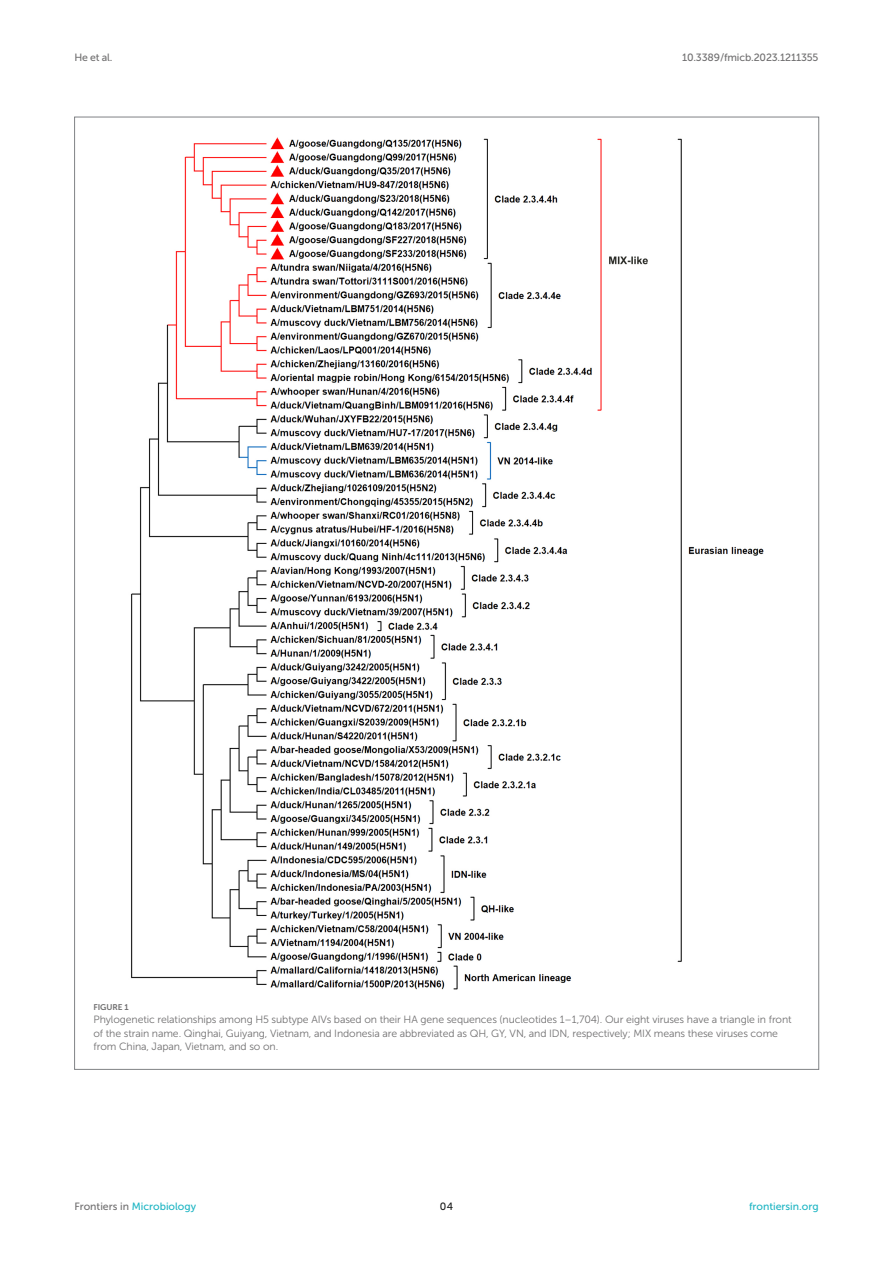
<style>
.page{position:relative;width:893px;height:1263px;background:#fff}
.page>*{position:absolute;margin:0;border:0;box-sizing:border-box;transform-origin:0 0}
.FIG_LEG{font:10.5px/13.5px "Museo Sans 300";letter-spacing:-.01em;color:#706f70}
.t1{font:10.5px "Museo Sans 500";color:#1db5c3}
.t2{font:10.5px "Museo Sans 500";letter-spacing:-.015em;color:#706f70}
.t3{font:10.5px "Museo Sans 500";color:#1b1c1b}
.FIG_HD{font:8.25px "Museo Sans 700";letter-spacing:-.01em;color:#706f70}
.s1{color:#706f70}
</style>
<div class="page">
<img style="left:131px;top:137px;width:633px;height:853px">
<p class="t2" style="left:74px;top:51px;width:40px">He et al.</p>
<p class="t2" style="left:682px;top:51px;width:138px">10.3389/fmicb.2023.1211355</p>
<p class="FIG_HD" style="left:94px;top:1002px;width:37px">FIGURE 1</p>
<p class="FIG_LEG" style="left:94px;top:1013px;width:700px">Phylogenetic relationships among H5 subtype AIVs based on their HA gene sequences (nucleotides 1–1,704). Our eight viruses have a triangle in front of the strain name. Qinghai, Guiyang, Vietnam, and Indonesia are abbreviated as QH, GY, VN, and IDN, respectively; MIX means these viruses come from China, Japan, Vietnam, and so on.</p>
<p class="t1" style="left:74px;top:1200px;width:123px"><span class="s1">Frontiers in</span> Microbiology</p>
<p class="t3" style="left:440px;top:1200px;width:15px">04</p>
<p class="t1" style="left:749px;top:1200px;width:71px">frontiersin.org</p>
</div>
